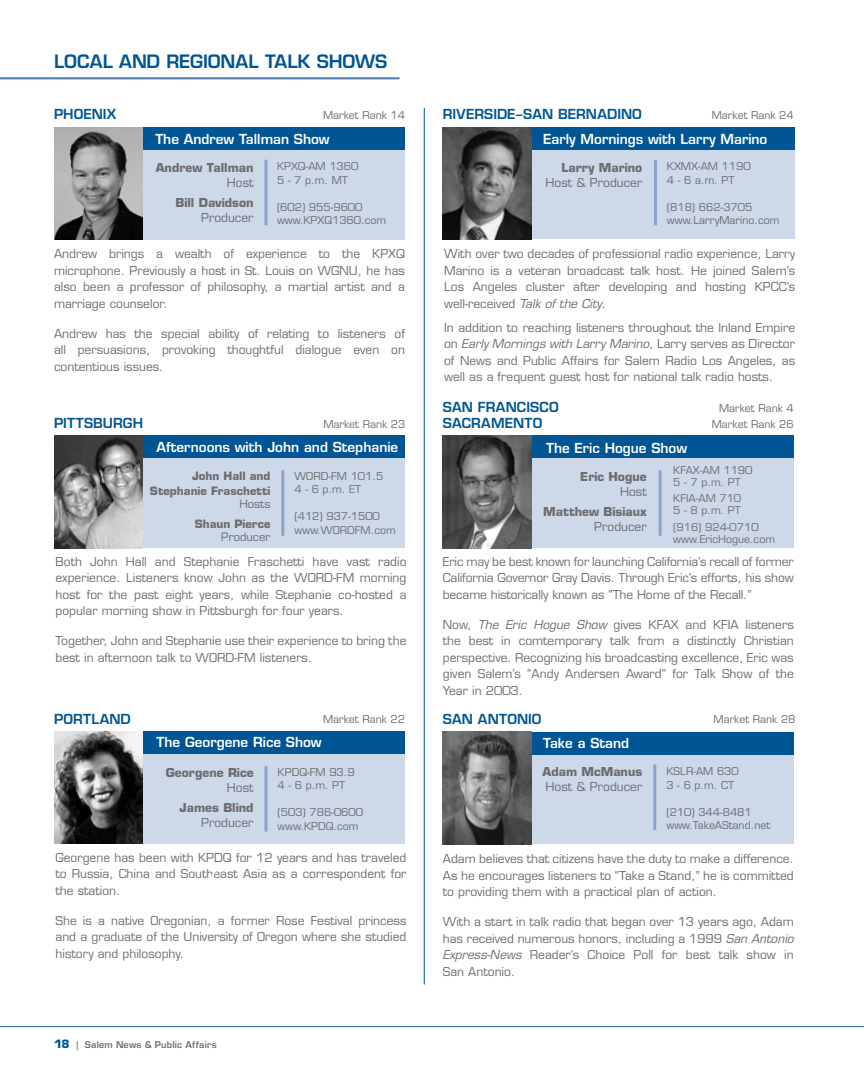
<style>
.page{position:relative;width:864px;height:1080px;background:#fff}
.page>*{position:absolute;margin:0;border:0;box-sizing:border-box;transform-origin:0 0}
.t1{font:600 18px "Eurostile";color:#005594}
.t2{font:600 13.5px "Eurostile";color:#fff}
.t3{font:600 13.5px "Eurostile";letter-spacing:.01em;color:#005594}
.t4{font:12px/16.5px "Eurostile";color:#6c6d70;text-align:justify}
.t5{font:700 12px "Eurostile";color:#6c6d70}
.t6{font:700 11.25px/14.2px "Eurostile";color:#6c6d70;text-align:right}
.t7{font:11.25px "Eurostile";color:#6c6d70}
.t8{font:10.5px/13.5px "Eurostile";color:#6c6d70}
.t9{font:600 9px "Eurostile";letter-spacing:.025em;color:#6c6d70}
.s1{font-style:italic}
.s2{font-weight:700;font-size:11.25px;color:#005594}
</style>
<div class="page">
<hr style="left:0;top:1026px;width:864px;height:1px;background:#4176ad">
<hr style="left:0;top:77px;width:400px;height:2px;background:#5b84b6">
<div style="left:531px;top:149px;width:264px;height:90px;background:#cdd8e9"></div>
<div style="left:530px;top:127px;width:265px;height:23px;background:#005594"></div>
<hr style="left:654px;top:160px;width:3px;height:65px;background:#8aa4cb">
<img style="left:443px;top:127px;width:88px;height:113px">
<div style="left:140px;top:457px;width:265px;height:91px;background:#cdd8e9"></div>
<div style="left:140px;top:436px;width:265px;height:22px;background:#005594"></div>
<hr style="left:281px;top:470px;width:3px;height:66px;background:#8aa4cb">
<img style="left:54px;top:436px;width:89px;height:112px">
<div style="left:529px;top:457px;width:265px;height:91px;background:#cdd8e9"></div>
<div style="left:528px;top:436px;width:266px;height:22px;background:#005594"></div>
<hr style="left:659px;top:470px;width:3px;height:66px;background:#8aa4cb">
<img style="left:443px;top:436px;width:88px;height:112px">
<hr style="left:424px;top:108px;width:1px;height:877px;background:#005594">
<div style="left:529px;top:753px;width:265px;height:91px;background:#cdd8e9"></div>
<div style="left:528px;top:732px;width:266px;height:23px;background:#005594"></div>
<hr style="left:653px;top:765px;width:3px;height:65px;background:#8aa4cb">
<img style="left:443px;top:732px;width:88px;height:112px">
<div style="left:140px;top:149px;width:265px;height:90px;background:#cdd8e9"></div>
<div style="left:140px;top:127px;width:265px;height:23px;background:#005594"></div>
<hr style="left:264px;top:160px;width:3px;height:65px;background:#8aa4cb">
<img style="left:54px;top:127px;width:88px;height:113px">
<div style="left:140px;top:753px;width:265px;height:91px;background:#cdd8e9"></div>
<div style="left:140px;top:732px;width:265px;height:22px;background:#005594"></div>
<hr style="left:264px;top:766px;width:3px;height:66px;background:#8aa4cb">
<img style="left:54px;top:731px;width:88px;height:112px">
<h1 class="t1" style="left:54px;top:51px;width:335px">LOCAL AND REGIONAL TALK SHOWS</h1>
<p class="t3" style="left:54px;top:105px;width:64px">PHOENIX</p>
<p class="t8" style="left:323px;top:108px;width:83px">Market Rank 14</p>
<p class="t3" style="left:443px;top:105px;width:201px">RIVERSIDE–SAN BERNADINO</p>
<p class="t8" style="left:712px;top:109px;width:83px">Market Rank 24</p>
<p class="t2" style="left:155px;top:130px;width:176px">The Andrew Tallman Show</p>
<p class="t2" style="left:543px;top:130px;width:226px">Early Mornings with Larry Marino</p>
<p class="t5" style="left:156px;top:160px;width:99px">Andrew Tallman</p>
<p class="t4" style="left:227px;top:174px;width:28px">Host</p>
<p class="t5" style="left:176px;top:195px;width:80px">Bill Davidson</p>
<p class="t4" style="left:201px;top:209px;width:54px">Producer</p>
<p class="t8" style="left:277px;top:160px;width:83px">KPXQ-AM 1360<br>5 - 7 p.m. MT</p>
<p class="t8" style="left:277px;top:200px;width:111px">(602) 955-9600 www.KPXQ1360.com</p>
<p class="t5" style="left:561px;top:160px;width:83px">Larry Marino</p>
<p class="t4" style="left:546px;top:174px;width:98px">Host &amp; Producer</p>
<p class="t8" style="left:667px;top:160px;width:85px">KXMX-AM 1190<br>4 - 6 a.m. PT</p>
<p class="t8" style="left:667px;top:200px;width:114px">(818) 662-3705 www.LarryMarino.com</p>
<p class="t4" style="left:54px;top:246px;width:353px">Andrew brings a wealth of experience to the KPXQ microphone. Previously a host in St. Louis on WGNU, he has also been a professor of philosophy, a martial artist and a marriage counselor.</p>
<p class="t4" style="left:54px;top:325px;width:353px">Andrew has the special ability of relating to listeners of all persuasions, provoking thoughtful dialogue even on contentious issues.</p>
<p class="t4" style="left:444px;top:246px;width:352px">With over two decades of professional radio experience, Larry Marino is a veteran broadcast talk host. He joined Salem’s Los Angeles cluster after developing and hosting KPCC’s well-received <span class="s1">Talk of the City</span>.</p>
<p class="t4" style="left:444px;top:319px;width:352px">In addition to reaching listeners throughout the Inland Empire on <span class="s1">Early Mornings with Larry Marino</span>, Larry serves as Director of News and Public Affairs for Salem Radio Los Angeles, as well as a frequent guest host for national talk radio hosts.</p>
<p class="t3" style="left:443px;top:399px;width:117px">SAN FRANCISCO</p>
<p class="t8" style="left:719px;top:402px;width:76px">Market Rank 4</p>
<p class="t3" style="left:54px;top:414px;width:91px">PITTSBURGH</p>
<p class="t8" style="left:323px;top:417px;width:83px">Market Rank 23</p>
<p class="t3" style="left:443px;top:414px;width:101px">SACRAMENTO</p>
<p class="t8" style="left:712px;top:417px;width:83px">Market Rank 26</p>
<p class="t2" style="left:157px;top:438px;width:243px">Afternoons with John and Stephanie</p>
<p class="t6" style="left:150px;top:469px;width:122px">John Hall and<br>Stephanie Fraschetti</p>
<p class="t7" style="left:239px;top:497px;width:33px">Hosts</p>
<p class="t6" style="left:195px;top:517px;width:77px">Shaun Pierce</p>
<p class="t7" style="left:221px;top:530px;width:51px">Producer</p>
<p class="t8" style="left:295px;top:469px;width:90px">WORD-FM 101.5<br>4 - 6 p.m. ET</p>
<p class="t8" style="left:295px;top:510px;width:103px">(412) 937-1500 www.WORDFM.com</p>
<p class="t2" style="left:546px;top:439px;width:143px">The Eric Hogue Show</p>
<p class="t5" style="left:580px;top:469px;width:68px">Eric Hogue</p>
<p class="t4" style="left:620px;top:483px;width:28px">Host</p>
<p class="t5" style="left:543px;top:505px;width:105px">Matthew Bisiaux</p>
<p class="t4" style="left:594px;top:519px;width:54px">Producer</p>
<p class="t8" style="left:673px;top:464px;width:81px;line-height:12px">KFAX-AM 1190<br>5 - 7 p.m. PT</p>
<p class="t8" style="left:673px;top:493px;width:69px;line-height:12px">KFIA-AM 710<br>5 - 8 p.m. PT</p>
<p class="t8" style="left:673px;top:521px;width:103px;line-height:12px">(916) 924-0710 www.EricHogue.com</p>
<p class="t4" style="left:56px;top:553px;width:353px">Both John Hall and Stephanie Fraschetti have vast radio experience. Listeners know John as the WORD-FM morning host for the past eight years, while Stephanie co-hosted a popular morning show in Pittsburgh for four years.</p>
<p class="t4" style="left:56px;top:633px;width:352px">Together, John and Stephanie use their experience to bring the best in afternoon talk to WORD-FM listeners.</p>
<p class="t4" style="left:443px;top:553px;width:353px">Eric may be best known for launching California’s recall of former California Governor Gray Davis. Through Eric’s efforts, his show became historically known as “The Home of the Recall.”</p>
<p class="t4" style="left:443px;top:616px;width:353px">Now, <span class="s1">The Eric Hogue Show</span> gives KFAX and KFIA listeners the best in comtemporary talk from a distinctly Christian perspective. Recognizing his broadcasting excellence, Eric was given Salem’s “Andy Andersen Award” for Talk Show of the Year in 2003.</p>
<p class="t3" style="left:54px;top:710px;width:78px">PORTLAND</p>
<p class="t8" style="left:323px;top:713px;width:83px">Market Rank 22</p>
<p class="t3" style="left:443px;top:710px;width:100px">SAN ANTONIO</p>
<p class="t8" style="left:714px;top:713px;width:83px">Market Rank 28</p>
<p class="t2" style="left:157px;top:734px;width:167px">The Georgene Rice Show</p>
<p class="t5" style="left:166px;top:765px;width:89px">Georgene Rice</p>
<p class="t4" style="left:227px;top:779px;width:28px">Host</p>
<p class="t5" style="left:180px;top:801px;width:76px">James Blind</p>
<p class="t4" style="left:201px;top:815px;width:54px">Producer</p>
<p class="t8" style="left:278px;top:765px;width:79px">KPDQ-FM 93.9<br>4 - 6 p.m. PT</p>
<p class="t8" style="left:278px;top:806px;width:87px">(503) 786-0600 www.KPDQ.com</p>
<p class="t2" style="left:543px;top:735px;width:88px">Take a Stand</p>
<p class="t5" style="left:543px;top:765px;width:101px">Adam McManus</p>
<p class="t4" style="left:546px;top:779px;width:98px">Host &amp; Producer</p>
<p class="t8" style="left:666px;top:765px;width:74px">KSLR-AM 630<br>3 - 6 p.m. CT</p>
<p class="t8" style="left:666px;top:805px;width:105px">(210) 344-8481 www.TakeAStand.net</p>
<p class="t4" style="left:56px;top:849px;width:352px">Georgene has been with KPDQ for 12 years and has traveled to Russia, China and Southeast Asia as a correspondent for the station.</p>
<p class="t4" style="left:56px;top:912px;width:352px">She is a native Oregonian, a former Rose Festival princess and a graduate of the University of Oregon where she studied history and philosophy.</p>
<p class="t4" style="left:443px;top:851px;width:353px">Adam believes that citizens have the duty to make a difference.<br>As he encourages listeners to “Take a Stand,” he is committed to providing them with a practical plan of action.</p>
<p class="t4" style="left:443px;top:914px;width:353px">With a start in talk radio that began over 13 years ago, Adam has received numerous honors, including a 1999 <span class="s1">San Antonio Express-News</span> Reader’s Choice Poll for best talk show in San Antonio.</p>
<p class="t9" style="left:54px;top:1040px;width:164px"><span class="s2">18</span> | Salem News &amp; Public Affairs</p>
</div>
